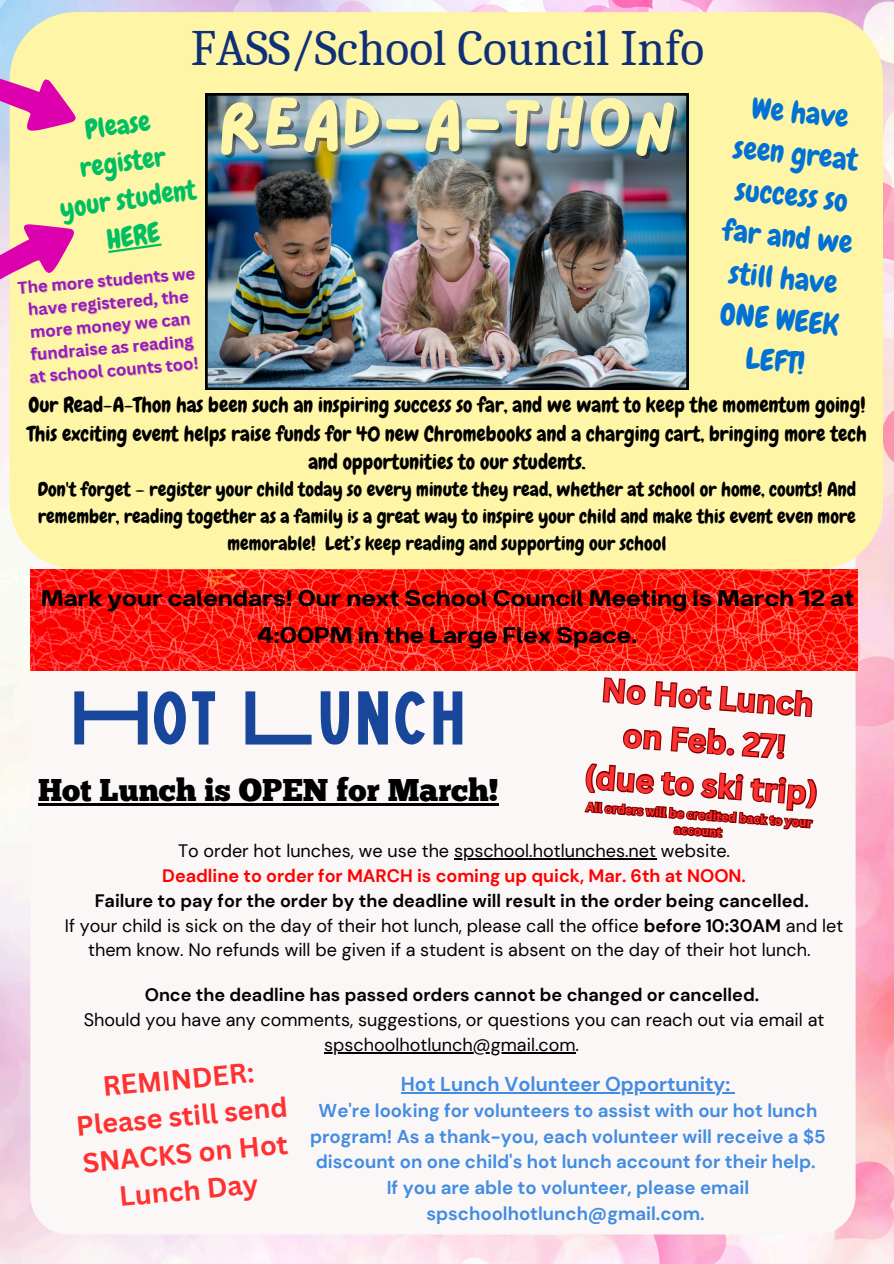
<style>
.page{position:relative;width:894px;height:1264px;background:#fff}
.page>*{position:absolute;margin:0;border:0;box-sizing:border-box;transform-origin:0 0}
.t1{font:75.9px "High Cruiser";color:#17469a}
.t2{font:70.35px "Lazydog";color:#fef5a6}
.t3{font:49.5px "Caladea";color:#0f2f76}
.t4{font:700 31.5px/44px "Canva Sans";color:#ff3131;text-align:center}
.t5{font:31.5px "Chunk Five";color:#000}
.t6{font:30px/41.5px "Chewy";color:#0171d3;text-align:center}
.t7{font:27px/37.2px "Breul Grotesk A";color:#000;text-align:center}
.t8{font:700 27px/37.2px "Canva Sans";color:#ff3131;text-align:center}
.t9{font:27px/37px "Chewy";color:#00bf63;text-align:center}
.t10{font:20.85px/28.2px "Chewy";color:#000;text-align:center}
.t11{font:700 19.95px "DM Sans";color:#428ce2}
.t12{font:19.35px/27px "Chewy";color:#000;text-align:center}
.t13{font:700 18.6px/25.7px "DM Sans";color:#428ce2;text-align:center}
.t14{font:18px/24.8px "DM Sans";color:#000;text-align:center}
.t15{font:700 18px "DM Sans";color:#000}
.t16{font:700 18px "DM Sans";color:#f00}
.t17{font:700 16.5px "Canva Sans";color:#951abe}
.t18{font:700 12px/16px "Canva Sans";color:#ff3131;text-align:center}
.s1{font-weight:700}
</style>
<div class="page">
<img style="left:0;top:0;width:893px;height:1263px">
<div style="left:30px;top:670px;width:825px;height:564px;background:#faf7f6"></div>
<img style="left:30px;top:569px;width:827px;height:101px">
<div style="left:10px;top:12px;width:872px;height:557px;background:#fef5a6"></div>
<img style="left:205px;top:93px;width:483px;height:296px">
<svg style="left:0;top:59px;width:86px;height:86px;background:#eea7ae"></svg>
<svg style="left:0;top:207px;width:86px;height:90px;background:#f2abae"></svg>
<hr style="left:454px;top:858px;width:202px;height:1px;background:#000">
<hr style="left:324px;top:1052px;width:251px;height:1px;background:#000">
<hr style="left:400px;top:1092px;width:330px;height:1px;background:#428ce2">
<hr style="left:38px;top:803px;width:460px;height:2px;background:#000">
<svg style="left:108px;top:243px;width:54px;height:10px"></svg>
<svg style="left:582px;top:675px;width:237px;height:165px"></svg>
<p class="t3" style="left:191px;top:21px;width:515px">FASS/School Council Info</p>
<p class="t9" style="left:47px;top:117px;width:138px;rotate:-8deg">Please register your student<br>HERE</p>
<p class="t17" style="left:17px;top:276px;width:179px;rotate:-5deg">The more students we</p>
<p class="t17" style="left:27px;top:298px;width:162px;rotate:-5deg">have registered, the</p>
<p class="t17" style="left:29px;top:320px;width:162px;rotate:-5deg">more money we can</p>
<h5 class="t17" style="left:30px;top:343px;width:165px;rotate:-5deg">fundraise as reading</h5>
<h1 class="t17" style="left:28px;top:366px;width:171px;rotate:-5deg">at school counts too!</h1>
<p class="t2" style="left:217px;top:89px;width:461px">READ-A-THON</p>
<p class="t6" style="left:738px;top:85px;width:132px;rotate:6deg">We have seen great success so far and we still have<br>ONE WEEK<br>LEFT!</p>
<p class="t10" style="left:27px;top:391px;width:841px">Our Read-A-Thon has been such an inspiring success so far, and we want to keep the momentum going!<br>This exciting event helps raise funds for 40 new Chromebooks and a charging cart, bringing more tech and opportunities to our students.</p>
<p class="t12" style="left:38px;top:475px;width:819px">Don't forget – register your child today so every minute they read, whether at school or home, counts! And remember, reading together as a family is a great way to inspire your child and make this event even more memorable! Let’s keep reading and supporting our school</p>
<p class="t7" style="left:41px;top:576px;width:814px">Mark your calendars! Our next School Council Meeting is March 12 at<br>4:00PM in the Large Flex Space.</p>
<h2 class="t1" style="left:70px;top:676px;width:398px">HOT LUNCH</h2>
<h3 class="t5" style="left:38px;top:777px;width:462px">Hot Lunch is OPEN for March!</h3>
<p class="t4" style="left:603px;top:667px;width:213px;rotate:4deg">No Hot Lunch on Feb. 27!</p>
<h4 class="t4" style="left:586px;top:754px;width:235px;rotate:4deg">(due to ski trip)</h4>
<h6 class="t18" style="left:586px;top:798px;width:227px;rotate:4deg">All orders will be credited back to your account</h6>
<h1 class="t14" style="left:178px;top:838px;width:553px">To order hot lunches, we use the spschool.hotlunches.net website.</h1>
<p class="t16" style="left:162px;top:864px;width:585px">Deadline to order for MARCH is coming up quick, Mar. 6th at NOON.</p>
<h5 class="t15" style="left:95px;top:889px;width:715px">Failure to pay for the order by the deadline will result in the order being cancelled.</h5>
<p class="t14" style="left:65px;top:913px;width:779px">If your child is sick on the day of their hot lunch, please call the office <span class="s1">before 10:30AM</span> and let them know. No refunds will be given if a student is absent on the day of their hot lunch.</p>
<h3 class="t15" style="left:145px;top:983px;width:615px">Once the deadline has passed orders cannot be changed or cancelled.</h3>
<p class="t14" style="left:84px;top:1007px;width:742px">Should you have any comments, suggestions, or questions you can reach out via email at</p>
<p class="t14" style="left:324px;top:1032px;width:256px">spschoolhotlunch@gmail.com.</p>
<p class="t11" style="left:400px;top:1071px;width:331px">Hot Lunch Volunteer Opportunity:</p>
<p class="t13" style="left:310px;top:1097px;width:517px">We're looking for volunteers to assist with our hot lunch program! As a thank-you, each volunteer will receive a $5 discount on one child's hot lunch account for their help.<br>If you are able to volunteer, please email spschoolhotlunch@gmail.com.</p>
<p class="t8" style="left:71px;top:1069px;width:213px;rotate:-5deg">REMINDER:<br>Please still send<br>SNACKS on Hot<br>Lunch Day</p>
</div>
